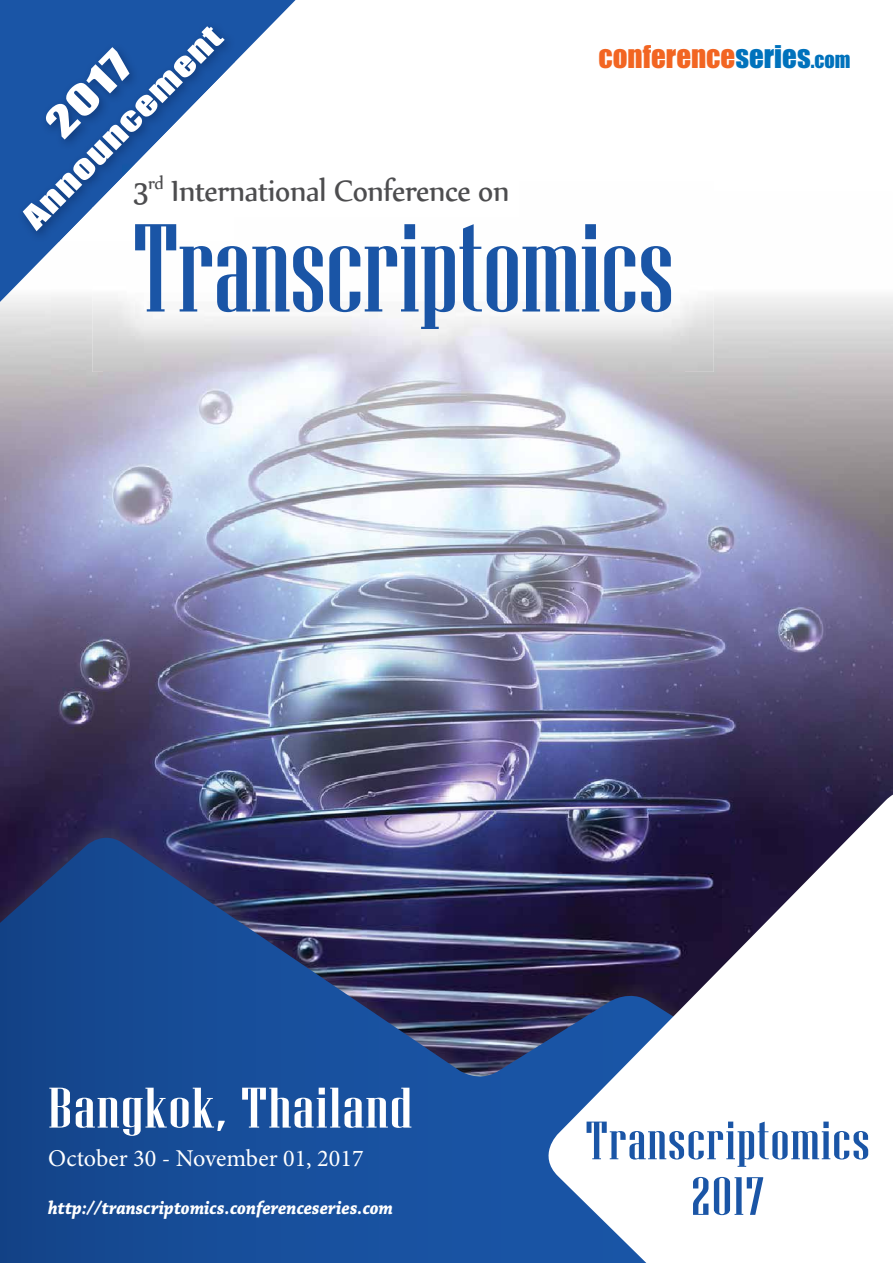
<style>
.page{position:relative;width:893px;height:1263px;background:#fff}
.page>*{position:absolute;margin:0;border:0;box-sizing:border-box;transform-origin:0 0}
.t1{font:124.65px "Niagara Solid";color:#1a55a6;scale:1.1 1}
.t2{font:57px "Niagara Solid";letter-spacing:.02em;color:#fff;scale:1.39 1}
.t3{font:53.85px/55.7px "Niagara Solid";letter-spacing:.02em;color:#1a55a6;text-align:center;scale:1.25 1}
.t4{font:39px "Impact";color:#fff;scale:1.39 1}
.t5{font:36px "Nyala";letter-spacing:-.01em;color:#4d4d4f;scale:.95 1}
.t6{font:30px "Impact";color:#fff;scale:1.39 1}
.t7{font:28.95px "Impact";color:#f26522}
.t8{font:24.15px "Minion Pro";color:#fff}
.t9{font:italic 700 19.5px "Chaparral Pro";color:#fff;scale:.9 1}
.s1{color:#0072bc}
.s2{font-size:20.25px;color:#0072bc}
</style>
<div class="page">
<img style="left:0;top:302px;width:51px;height:519px">
<img style="left:51px;top:302px;width:53px;height:519px">
<img style="left:684px;top:296px;width:209px;height:499px">
<img style="left:104px;top:372px;width:580px;height:449px">
<svg style="left:0;top:0;width:296px;height:302px;fill:#1a55a6"></svg>
<img style="left:18px;top:22px;width:217px;height:219px">
<img style="left:0;top:821px;width:537px;height:17px">
<svg style="left:0;top:838px;width:537px;height:425px;background:#1f4689"></svg>
<svg style="left:537px;top:795px;width:356px;height:468px"></svg>
<img style="left:92px;top:216px;width:622px;height:156px">
<img style="left:92px;top:181px;width:143px;height:60px">
<img style="left:92px;top:181px;width:26px;height:27px">
<img style="left:122px;top:164px;width:174px;height:52px">
<svg style="left:122px;top:164px;width:13px;height:13px"></svg>
<h3 class="t6" style="left:11px;top:206px;width:194px;rotate:-45deg">ANNOUNCEMENT</h3>
<h3 class="t7" style="left:598px;top:34px;width:253px">CONFERENCE<span class="s1">SERIES</span><span class="s2">.COM</span></h3>
<h3 class="t4" style="left:31px;top:108px;width:74px;rotate:-45deg">2017</h3>
<h3 class="t5" style="left:133px;top:169px;width:398px">3<sup>rd</sup> International Conference on</h3>
<h1 class="t1" style="left:133px;top:202px;width:493px">Transcriptomics</h1>
<h2 class="t2" style="left:48px;top:1078px;width:263px">Bangkok, Thailand</h2>
<p class="t8" style="left:48px;top:1142px;width:317px">October 30 - November 01, 2017</p>
<p class="t9" style="left:48px;top:1196px;width:385px">http://transcriptomics.conferenceseries.com</p>
<h3 class="t3" style="left:585px;top:1113px;width:229px">Transcriptomics<br>2017</h3>
</div>
